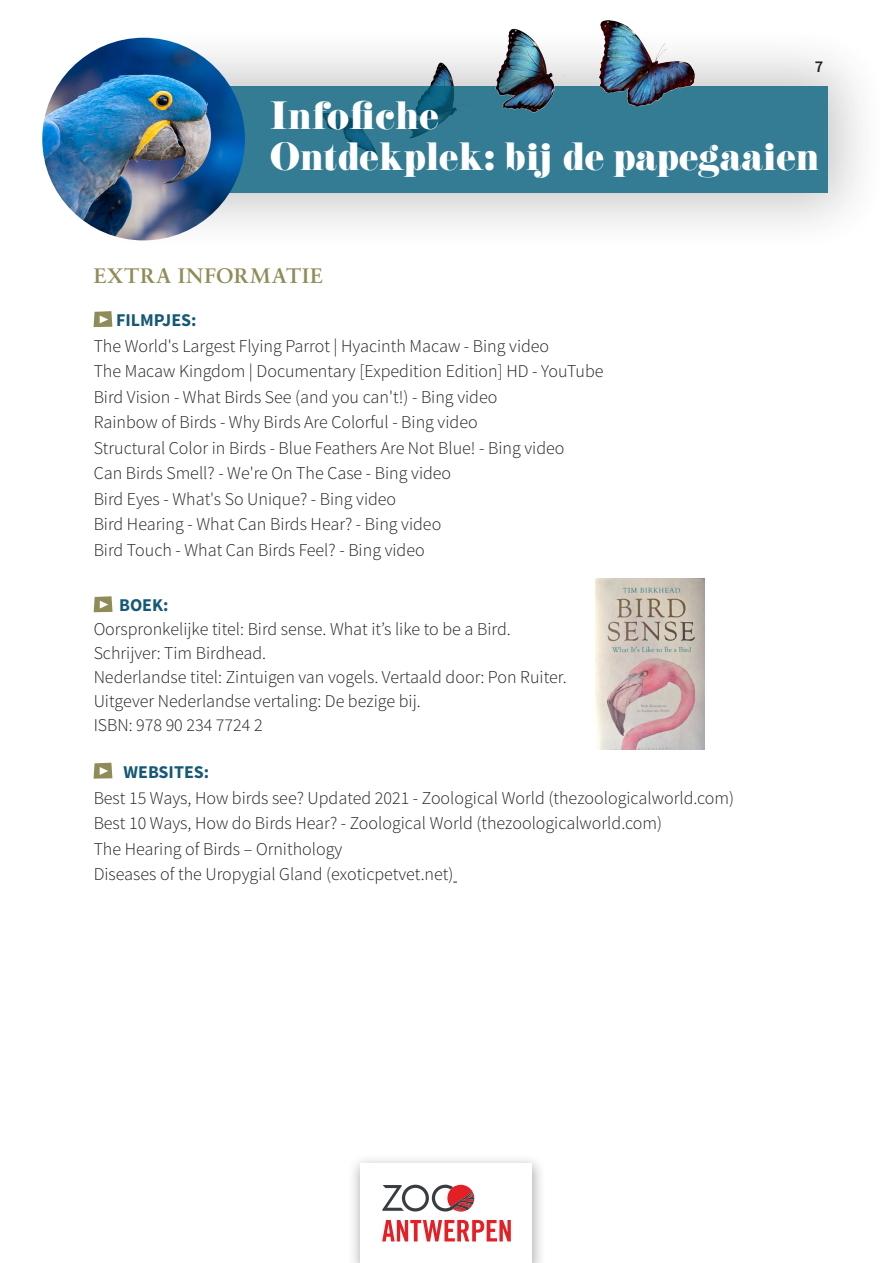
<style>
.page{position:relative;width:893px;height:1263px;background:#fff}
.page>*{position:absolute;margin:0;border:0;box-sizing:border-box;transform-origin:0 0}
.t1{font:34.5px/40.7px "Eloquent JF Regular Pro";letter-spacing:.01em;color:#fff}
.t2{font:700 21px "Sabon LT";letter-spacing:.04em;color:#908c57}
.t3{font:300 18px "Source Sans Pro";color:#231f20}
.t4{font:700 18px "Source Sans Pro";color:#165977}
.t5{font:600 16.5px "Source Sans Pro";color:#231f20}
</style>
<div class="page">
<div style="left:61px;top:23px;width:830px;height:232px;background:#231f20;opacity:.32"></div>
<svg style="left:230px;top:86px;width:598px;height:106px;background:#307990"></svg>
<img style="left:455px;top:20px;width:282px;height:181px">
<div style="left:347px;top:1154px;width:199px;height:109px;background:#231f20;opacity:.37"></div>
<div style="left:361px;top:1163px;width:171px;height:100px;background:#fff"></div>
<svg style="left:382px;top:1220px;width:129px;height:21px"></svg>
<svg style="left:382px;top:1185px;width:92px;height:26px"></svg>
<img style="left:42px;top:38px;width:203px;height:202px;border-radius:101px">
<svg style="left:94px;top:311px;width:18px;height:16px"></svg>
<svg style="left:94px;top:596px;width:19px;height:16px"></svg>
<svg style="left:94px;top:763px;width:18px;height:16px"></svg>
<img style="left:596px;top:578px;width:108px;height:172px">
<p class="t5" style="left:815px;top:56px;width:10px">7</p>
<h1 class="t1" style="left:270px;top:97px;width:551px">Infofiche<br>Ontdekplek: bij de papegaaien</h1>
<p class="t2" style="left:94px;top:263px;width:231px">EXTRA INFORMATIE</p>
<p class="t4" style="left:116px;top:309px;width:82px">FILMPJES:</p>
<p class="t3" style="left:94px;top:335px;width:457px">The World's Largest Flying Parrot | Hyacinth Macaw - Bing video</p>
<p class="t3" style="left:94px;top:360px;width:511px">The Macaw Kingdom | Documentary [Expedition Edition] HD - YouTube</p>
<p class="t3" style="left:94px;top:386px;width:405px">Bird Vision - What Birds See (and you can't!) - Bing video</p>
<p class="t3" style="left:94px;top:411px;width:385px">Rainbow of Birds - Why Birds Are Colorful - Bing video</p>
<p class="t3" style="left:94px;top:437px;width:472px">Structural Color in Birds - Blue Feathers Are Not Blue! - Bing video</p>
<p class="t3" style="left:94px;top:462px;width:359px">Can Birds Smell? - We're On The Case - Bing video</p>
<p class="t3" style="left:94px;top:488px;width:304px">Bird Eyes - What's So Unique? - Bing video</p>
<p class="t3" style="left:94px;top:513px;width:349px">Bird Hearing - What Can Birds Hear? - Bing video</p>
<p class="t3" style="left:94px;top:539px;width:333px">Bird Touch - What Can Birds Feel? - Bing video</p>
<p class="t4" style="left:119px;top:594px;width:51px">BOEK:</p>
<p class="t3" style="left:94px;top:618px;width:419px">Oorspronkelijke titel: Bird sense. What it’s like to be a Bird.</p>
<p class="t3" style="left:94px;top:642px;width:174px">Schrijver: Tim Birdhead.</p>
<p class="t3" style="left:94px;top:666px;width:475px">Nederlandse titel: Zintuigen van vogels. Vertaald door: Pon Ruiter.</p>
<p class="t3" style="left:94px;top:690px;width:329px">Uitgever Nederlandse vertaling: De bezige bij.</p>
<p class="t3" style="left:94px;top:714px;width:170px">ISBN: 978 90 234 7724 2</p>
<p class="t4" style="left:124px;top:761px;width:87px">WEBSITES:</p>
<p class="t3" style="left:94px;top:787px;width:642px">Best 15 Ways, How birds see? Updated 2021 - Zoological World (thezoologicalworld.com)</p>
<p class="t3" style="left:94px;top:812px;width:570px">Best 10 Ways, How do Birds Hear? - Zoological World (thezoologicalworld.com)</p>
<p class="t3" style="left:94px;top:838px;width:250px">The Hearing of Birds – Ornithology</p>
<p class="t3" style="left:94px;top:863px;width:361px">Diseases of the Uropygial Gland (exoticpetvet.net)</p>
</div>
